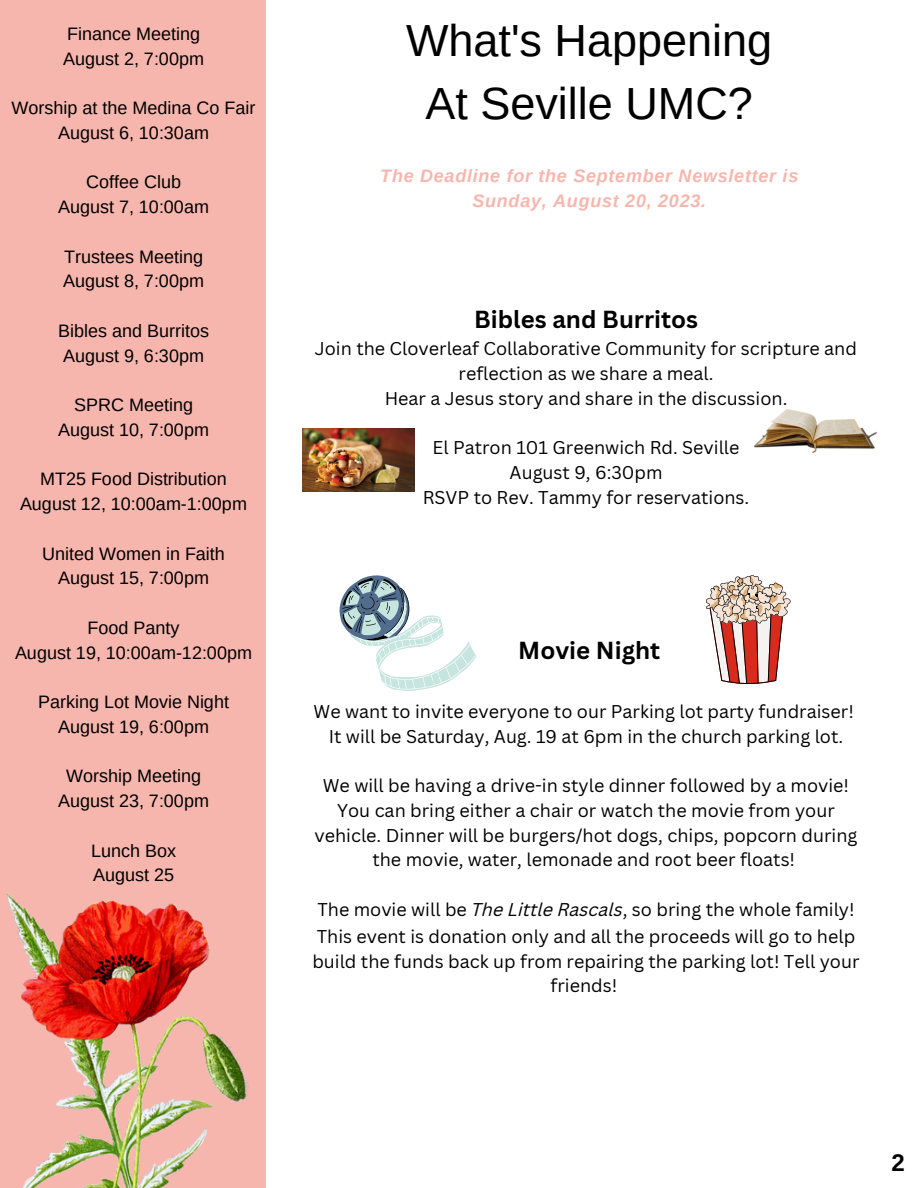
<style>
.page{position:relative;width:918px;height:1188px;background:#fff}
.page>*{position:absolute;margin:0;border:0;box-sizing:border-box;transform-origin:0 0}
.t1{font:45px "Arimo";color:#000}
.t2{font:700 27px "Arimo";color:#000}
.t3{font:700 24px "Canva Sans";color:#000}
.t4{font:700 24px "Arimo";color:#000}
.t5{font:18px/24.8px "Canva Sans";color:#000;text-align:center}
.t6{font:18px "Arimo";color:#000}
.t7{font:italic 700 18px "Arimo";letter-spacing:.04em;color:#f7b6ad}
.s1{font-style:italic}
</style>
<div class="page">
<div style="left:0;top:0;width:266px;height:1188px;background:#f7b6ad"></div>
<img style="left:6px;top:893px;width:243px;height:295px">
<svg style="left:705px;top:575px;width:86px;height:109px"></svg>
<svg style="left:339px;top:575px;width:137px;height:116px"></svg>
<img style="left:303px;top:428px;width:111px;height:63px">
<img style="left:755px;top:409px;width:122px;height:44px">
<p class="t2" style="left:30px;top:22px;width:207px">Important Dates</p>
<p class="t1" style="left:406px;top:16px;width:368px">What's Happening</p>
<p class="t1" style="left:426px;top:79px;width:329px">At Seville UMC?</p>
<p class="t6" style="left:67px;top:24px;width:135px">Finance Meeting</p>
<p class="t6" style="left:63px;top:48px;width:142px">August 2, 7:00pm</p>
<p class="t6" style="left:12px;top:98px;width:245px">Worship at the Medina Co Fair</p>
<p class="t6" style="left:58px;top:123px;width:152px">August 6, 10:30am</p>
<p class="t6" style="left:86px;top:172px;width:96px">Coffee Club</p>
<p class="t6" style="left:58px;top:197px;width:152px">August 7, 10:00am</p>
<p class="t6" style="left:64px;top:246px;width:140px">Trustees Meeting</p>
<p class="t6" style="left:63px;top:271px;width:142px">August 8, 7:00pm</p>
<p class="t6" style="left:58px;top:321px;width:152px">Bibles and Burritos</p>
<p class="t6" style="left:63px;top:345px;width:142px">August 9, 6:30pm</p>
<p class="t6" style="left:74px;top:395px;width:120px">SPRC Meeting</p>
<p class="t6" style="left:58px;top:420px;width:152px">August 10, 7:00pm</p>
<p class="t6" style="left:40px;top:469px;width:188px">MT25 Food Distribution</p>
<p class="t6" style="left:20px;top:494px;width:228px">August 12, 10:00am-1:00pm</p>
<p class="t6" style="left:42px;top:543px;width:184px">United Women in Faith</p>
<p class="t6" style="left:58px;top:568px;width:152px">August 15, 7:00pm</p>
<p class="t6" style="left:88px;top:618px;width:93px">Food Panty</p>
<p class="t6" style="left:15px;top:642px;width:239px">August 19, 10:00am-12:00pm</p>
<p class="t6" style="left:38px;top:692px;width:192px">Parking Lot Movie Night</p>
<p class="t6" style="left:58px;top:717px;width:152px">August 19, 6:00pm</p>
<p class="t6" style="left:66px;top:766px;width:136px">Worship Meeting</p>
<p class="t6" style="left:58px;top:791px;width:152px">August 23, 7:00pm</p>
<p class="t6" style="left:91px;top:840px;width:87px">Lunch Box</p>
<p class="t6" style="left:93px;top:865px;width:83px">August 25</p>
<p class="t7" style="left:380px;top:166px;width:420px">The Deadline for the September Newsletter is</p>
<p class="t7" style="left:473px;top:191px;width:235px">Sunday, August 20, 2023.</p>
<p class="t3" style="left:474px;top:303px;width:226px">Bibles and Burritos</p>
<p class="t5" style="left:315px;top:336px;width:544px">Join the Cloverleaf Collaborative Community for scripture and reflection as we share a meal.</p>
<p class="t5" style="left:385px;top:386px;width:404px">Hear a Jesus story and share in the discussion.</p>
<p class="t5" style="left:433px;top:435px;width:309px">El Patron 101 Greenwich Rd. Seville</p>
<p class="t5" style="left:510px;top:460px;width:154px">August 9, 6:30pm</p>
<p class="t5" style="left:423px;top:485px;width:328px">RSVP to Rev. Tammy for reservations.</p>
<p class="t3" style="left:518px;top:633px;width:144px">Movie Night</p>
<p class="t5" style="left:314px;top:699px;width:542px">We want to invite everyone to our Parking lot party fundraiser!<br>It will be Saturday, Aug. 19 at 6pm in the church parking lot.</p>
<p class="t5" style="left:314px;top:773px;width:544px">We will be having a drive-in style dinner followed by a movie!<br>You can bring either a chair or watch the movie from your vehicle. Dinner will be burgers/hot dogs, chips, popcorn during the movie, water, lemonade and root beer floats!</p>
<p class="t5" style="left:317px;top:895px;width:540px;line-height:27px;text-align:left">The movie will be <span class="s1">The Little Rascals</span>, so bring the whole family!<br>This event is donation only and all the proceeds will go to help</p>
<p class="t5" style="left:312px;top:948px;width:549px">build the funds back up from repairing the parking lot! Tell your friends!</p>
<p class="t4" style="left:891px;top:1149px;width:15px">2</p>
</div>
